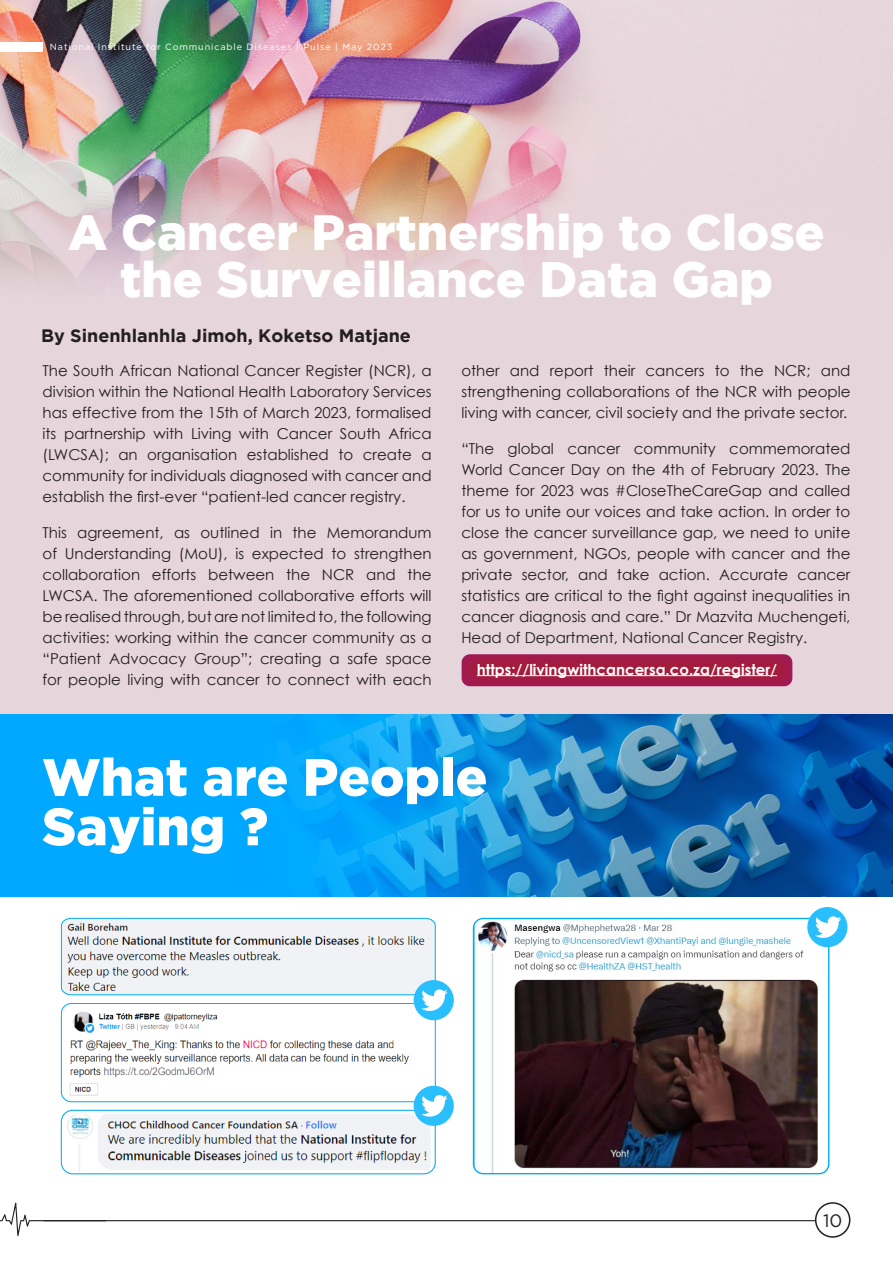
<style>
.page{position:relative;width:893px;height:1263px;background:#fff}
.page>*{position:absolute;margin:0;border:0;box-sizing:border-box;transform-origin:0 0}
.t1{font:900 52.5px/49.5px "Gotham";color:#fff}
.t2{font:900 49.5px/46.5px "Gotham";color:#fff;text-align:center}
.t3{font:700 18px "Gotham";color:#231f20}
.t4{font:18px "Gotham";color:#231f20}
.t5{font:15px/21px "Century Gothic";color:#231f20;text-align:justify}
.t6{font:700 15px "Century Gothic";color:#fff}
.t7{font:9px "Gotham";letter-spacing:.1em;color:#fff}
</style>
<div class="page">
<div style="left:0;top:183px;width:893px;height:555px;background:#e6d5db"></div>
<img style="left:0;top:0;width:893px;height:283px">
<img style="left:0;top:714px;width:893px;height:182px">
<div style="left:61px;top:1003px;width:375px;height:99px;background:#fff;border:1px solid #00aeef;border-radius:10px"></div>
<img style="left:69px;top:1011px;width:354px;height:86px">
<div style="left:61px;top:1110px;width:375px;height:64px;border:1px solid #00aeef;border-radius:11px"></div>
<img style="left:66px;top:1114px;width:365px;height:58px">
<svg style="left:0;top:1202px;width:106px;height:34px"></svg>
<hr style="left:44px;top:1220px;width:789px;height:1px;background:#231f20">
<div style="left:816px;top:1203px;width:34px;height:34px;background:#fff;border-radius:50%"></div>
<div style="left:815px;top:1202px;width:35px;height:36px;border:2px solid #231f20;border-radius:50%"></div>
<img style="left:474px;top:918px;width:355px;height:256px">
<div style="left:473px;top:918px;width:356px;height:256px;border:1px solid #00aeef;border-radius:10px"></div>
<svg style="left:461px;top:654px;width:332px;height:33px;fill:#a31b43"></svg>
<hr style="left:477px;top:675px;width:300px;height:1px;background:#fff">
<div style="left:414px;top:1086px;width:40px;height:40px;background:#29bfff;border-radius:50%"></div>
<svg style="left:421px;top:1095px;width:27px;height:21px"></svg>
<div style="left:414px;top:980px;width:40px;height:40px;background:#29bfff;border-radius:50%"></div>
<svg style="left:60px;top:917px;width:388px;height:94px"></svg>
<div style="left:807px;top:907px;width:40px;height:40px;background:#29bfff;border-radius:50%"></div>
<svg style="left:815px;top:916px;width:26px;height:22px"></svg>
<div style="left:0;top:43px;width:43px;height:9px;background:#fff"></div>
<p class="t7" style="left:50px;top:41px;width:344px">National Institute for Communicable Diseases | Pulse | May 2023</p>
<p class="t2" style="left:68px;top:208px;width:758px">A Cancer Partnership to Close the Surveillance Data Gap</p>
<p class="t3" style="left:41px;top:325px;width:371px">By Sinenhlanhla Jimoh, Koketso Matjane</p>
<p class="t5" style="left:43px;top:359px;width:391px">The South African National Cancer Register (NCR), a division within the National Health Laboratory Services has effective from the 15th of March 2023, formalised its partnership with Living with Cancer South Africa (LWCSA); an organisation established to create a community for individuals diagnosed with cancer and establish the first-ever “patient-led cancer registry.</p>
<p class="t5" style="left:43px;top:521px;width:391px">This agreement, as outlined in the Memorandum of Understanding (MoU), is expected to strengthen collaboration efforts between the NCR and the LWCSA. The aforementioned collaborative efforts will be realised through, but are not limited to, the following activities: working within the cancer community as a “Patient Advocacy Group”; creating a safe space for people living with cancer to connect with each</p>
<p class="t5" style="left:461px;top:359px;width:391px">other and report their cancers to the NCR; and strengthening collaborations of the NCR with people living with cancer, civil society and the private sector.</p>
<p class="t5" style="left:461px;top:437px;width:391px">“The global cancer community commemorated World Cancer Day on the 4th of February 2023. The theme for 2023 was #CloseTheCareGap and called for us to unite our voices and take action. In order to close the cancer surveillance gap, we need to unite as government, NGOs, people with cancer and the private sector, and take action. Accurate cancer statistics are critical to the fight against inequalities in cancer diagnosis and care.” Dr Mazvita Muchengeti, Head of Department, National Cancer Registry.</p>
<p class="t6" style="left:477px;top:658px;width:302px">https://livingwithcancersa.co.za/register/</p>
<p class="t1" style="left:42px;top:751px;width:447px">What are People<br>Saying ?</p>
<p class="t4" style="left:823px;top:1208px;width:21px">10</p>
</div>
